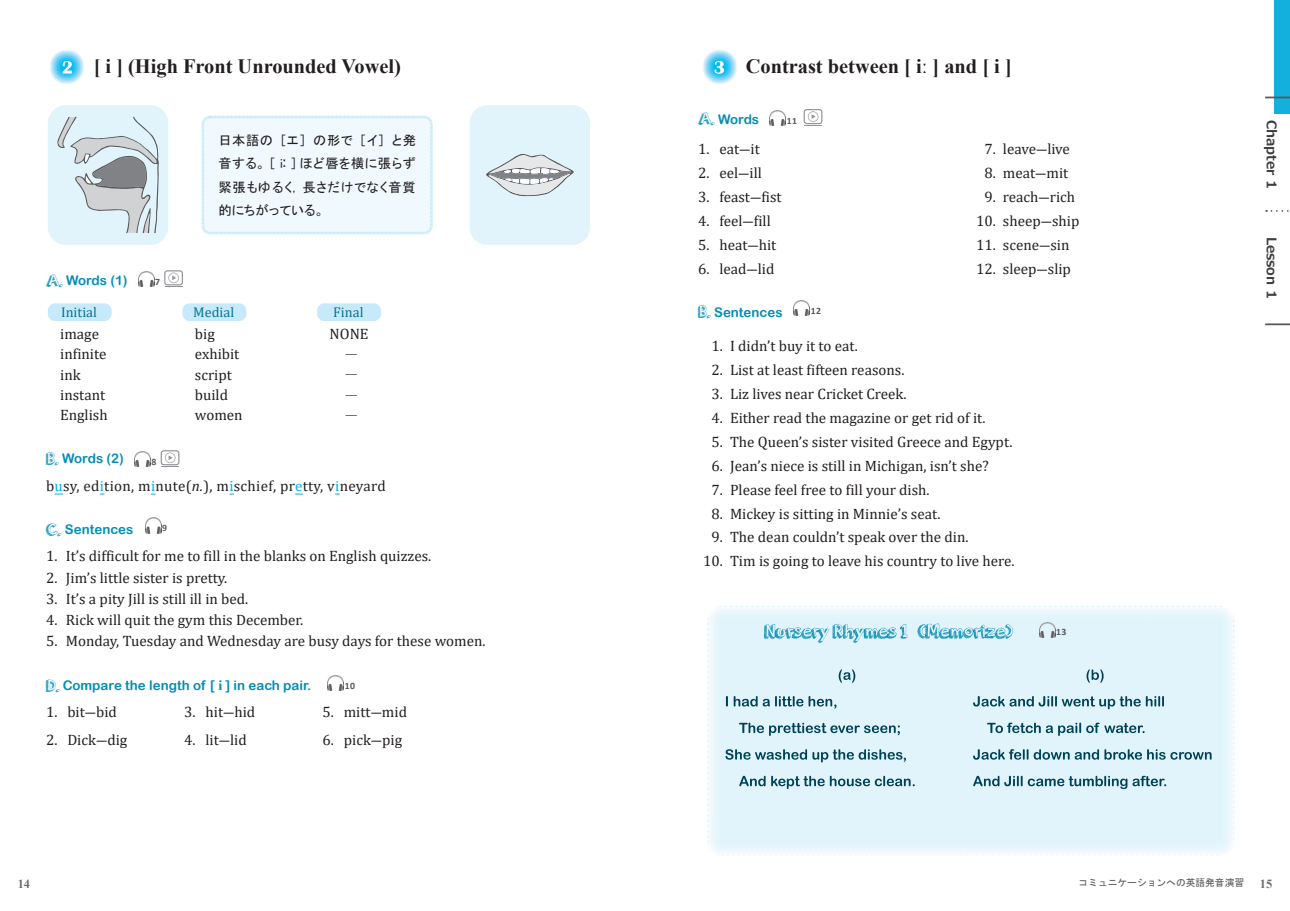
<style>
.page{position:relative;width:1290px;height:911px;background:#fff}
.page>*{position:absolute;margin:0;border:0;box-sizing:border-box;transform-origin:0 0}
.t1{font:700 20.38px "Times New Roman";color:#231f20}
.t2{font:15px "Cambria";color:#231f20}
.t3{font:15px "Cambria";letter-spacing:.02em;color:#231f20}
.t4{font:15px "Cambria";letter-spacing:-.02em;color:#231f20}
.t5{font:15px "Koz Min Pr 6 N";color:#231f20}
.t6{font:14.12px "Cambria";color:#087393}
.t7{font:13.25px "Arial Rounded MT Bold";color:#008cb7}
.t8{font:13.25px/23.2px "MS P Gothic";letter-spacing:.04em;color:#231f20;text-align:justify}
.t9{font:700 13.25px "Meiryo UI";color:#3e3e3f}
.t10{font:700 12.38px "Times New Roman";color:#6c6d70}
.t11{font:9.75px "MS Gothic";color:#57585a}
.t12{font:700 9.75px "Calibri";letter-spacing:.035em;color:#57585a}
.s1{font-family:"orangejuice";font-size:17.75px;color:#1092b8}
.s2{color:#00aeef}
.s3{font-style:italic}
.s4{font-family:"Times New Roman";font-weight:700;font-size:14.12px}
</style>
<div class="page">
<div style="left:1274px;top:0;width:16px;height:113px;background:#13b0de"></div>
<img style="left:703px;top:50px;width:34px;height:34px">
<svg style="left:714px;top:61px;width:10px;height:13px"></svg>
<svg style="left:1265px;top:97px;width:25px;height:1px"></svg>
<hr style="left:1265px;top:323px;width:25px;height:2px;background:#57585a">
<svg style="left:1266px;top:210px;width:23px;height:2px"></svg>
<img style="left:50px;top:50px;width:34px;height:34px">
<svg style="left:63px;top:61px;width:9px;height:13px"></svg>
<div style="left:48px;top:105px;width:120px;height:140px;background:#e1f4fc;border-radius:18px"></div>
<svg style="left:57px;top:117px;width:102px;height:116px"></svg>
<div style="left:201px;top:115px;width:232px;height:120px;background:#f0f9fd"></div>
<div style="left:469px;top:105px;width:121px;height:140px;background:#e1f4fc;border-radius:18px"></div>
<svg style="left:486px;top:154px;width:88px;height:42px"></svg>
<div style="left:48px;top:303px;width:64px;height:18px;background:#c6eafa;border-radius:7px"></div>
<div style="left:182px;top:303px;width:64px;height:18px;background:#c6eafa;border-radius:7px"></div>
<div style="left:317px;top:303px;width:64px;height:18px;background:#c6eafa;border-radius:7px"></div>
<img style="left:707px;top:606px;width:528px;height:250px">
<img style="left:723px;top:623px;width:297px;height:20px">
<img style="left:839px;top:669px;width:16px;height:13px">
<img style="left:739px;top:696px;width:97px;height:12px">
<img style="left:739px;top:722px;width:161px;height:14px">
<img style="left:739px;top:749px;width:167px;height:13px">
<img style="left:739px;top:775px;width:176px;height:14px">
<img style="left:1086px;top:669px;width:17px;height:13px">
<img style="left:973px;top:696px;width:191px;height:13px">
<img style="left:987px;top:722px;width:157px;height:14px">
<img style="left:973px;top:749px;width:229px;height:10px">
<img style="left:973px;top:775px;width:193px;height:14px">
<img style="left:943px;top:606px;width:292px;height:1px">
<img style="left:707px;top:640px;width:32px;height:216px">
<img style="left:1202px;top:641px;width:33px;height:215px">
<img style="left:897px;top:855px;width:305px;height:1px">
<img style="left:138px;top:271px;width:16px;height:16px">
<svg style="left:164px;top:270px;width:19px;height:17px"></svg>
<img style="left:135px;top:451px;width:15px;height:15px">
<svg style="left:161px;top:450px;width:18px;height:17px"></svg>
<img style="left:145px;top:518px;width:16px;height:15px">
<img style="left:328px;top:675px;width:16px;height:15px">
<img style="left:794px;top:301px;width:16px;height:15px">
<img style="left:1039px;top:622px;width:16px;height:15px">
<img style="left:770px;top:110px;width:16px;height:15px">
<svg style="left:803px;top:109px;width:19px;height:17px"></svg>
<h1 class="t1" style="left:94px;top:52px;width:309px">[ i ] (High Front Unrounded Vowel)</h1>
<h1 class="t1" style="left:746px;top:52px;width:267px">Contrast between [ iː ] and [ i ]</h1>
<p class="t8" style="left:218px;top:129px;width:199px">日本語の［エ］の形で［イ］と発音する。 [ iː ] ほど唇を横に張らず緊張もゆるく，長さだけでなく音質的にちがっている。</p>
<p class="t7" style="left:46px;top:273px;width:83px"><span class="s1">A.</span> Words (1)</p>
<p class="t6" style="left:61px;top:304px;width:37px">Initial</p>
<p class="t6" style="left:193px;top:304px;width:43px">Medial</p>
<p class="t6" style="left:333px;top:304px;width:32px">Final</p>
<p class="t2" style="left:60px;top:325px;width:40px">image</p>
<p class="t2" style="left:195px;top:325px;width:21px">big</p>
<p class="t2" style="left:330px;top:325px;width:41px">NONE</p>
<p class="t2" style="left:60px;top:345px;width:48px">infinite</p>
<p class="t2" style="left:195px;top:345px;width:46px">exhibit</p>
<p class="t5" style="left:344px;top:346px;width:17px">－</p>
<p class="t2" style="left:60px;top:366px;width:22px">ink</p>
<p class="t2" style="left:195px;top:366px;width:38px">script</p>
<p class="t5" style="left:344px;top:366px;width:17px">－</p>
<p class="t2" style="left:60px;top:386px;width:46px">instant</p>
<p class="t2" style="left:195px;top:386px;width:35px">build</p>
<p class="t5" style="left:344px;top:387px;width:17px">－</p>
<p class="t2" style="left:60px;top:406px;width:49px">English</p>
<p class="t2" style="left:195px;top:406px;width:49px">women</p>
<p class="t5" style="left:344px;top:407px;width:17px">－</p>
<p class="t7" style="left:46px;top:451px;width:79px"><span class="s1">B.</span> Words (2)</p>
<p class="t3" style="left:46px;top:476px;width:341px">b<span class="s2">u</span>sy, ed<span class="s2">i</span>tion, m<span class="s2">i</span>nute(<span class="s3">n.</span>), m<span class="s2">i</span>schief, pr<span class="s2">e</span>tty, v<span class="s2">i</span>neyard</p>
<p class="t7" style="left:46px;top:521px;width:89px"><span class="s1">C.</span> Sentences</p>
<p class="t2" style="left:46px;top:547px;width:387px">1. It’s difficult for me to fill in the blanks on English quizzes.</p>
<p class="t2" style="left:46px;top:568px;width:183px">2. Jim’s little sister is pretty.</p>
<p class="t2" style="left:46px;top:590px;width:204px">3. It’s a pity Jill is still ill in bed.</p>
<p class="t2" style="left:46px;top:611px;width:259px">4. Rick will quit the gym this December.</p>
<p class="t2" style="left:46px;top:632px;width:441px">5. Monday, Tuesday and Wednesday are busy days for these women.</p>
<p class="t7" style="left:46px;top:677px;width:267px"><span class="s1">D.</span> Compare the length of [ <span class="s4">i</span> ] in each pair.</p>
<p class="t2" style="left:46px;top:703px;width:72px">1. bit―bid</p>
<p class="t2" style="left:184px;top:703px;width:73px">3. hit―hid</p>
<p class="t2" style="left:322px;top:703px;width:86px">5. mitt―mid</p>
<p class="t2" style="left:46px;top:731px;width:83px">2. Dick―dig</p>
<p class="t2" style="left:184px;top:731px;width:64px">4. lit―lid</p>
<p class="t2" style="left:322px;top:731px;width:81px">6. pick―pig</p>
<p class="t12" style="left:155px;top:275px;width:6px">7</p>
<p class="t12" style="left:152px;top:454px;width:6px">8</p>
<p class="t12" style="left:162px;top:521px;width:6px">9</p>
<p class="t12" style="left:345px;top:678px;width:12px">10</p>
<p class="t7" style="left:698px;top:111px;width:63px"><span class="s1">A.</span> Words</p>
<p class="t2" style="left:698px;top:140px;width:63px">1. eat―it</p>
<p class="t4" style="left:984px;top:140px;width:87px">7. leave―live</p>
<p class="t2" style="left:698px;top:164px;width:65px">2. eel―ill</p>
<p class="t2" style="left:984px;top:164px;width:85px">8. meat―mit</p>
<p class="t2" style="left:698px;top:188px;width:85px">3. feast―fist</p>
<p class="t2" style="left:984px;top:188px;width:92px">9. reach―rich</p>
<p class="t2" style="left:698px;top:212px;width:74px">4. feel―fill</p>
<p class="t2" style="left:976px;top:212px;width:105px">10. sheep―ship</p>
<p class="t2" style="left:698px;top:236px;width:80px">5. heat―hit</p>
<p class="t2" style="left:976px;top:236px;width:95px">11. scene―sin</p>
<p class="t2" style="left:698px;top:260px;width:78px">6. lead―lid</p>
<p class="t2" style="left:976px;top:260px;width:96px">12. sleep―slip</p>
<p class="t7" style="left:698px;top:304px;width:86px"><span class="s1">B.</span> Sentences</p>
<p class="t2" style="left:711px;top:337px;width:148px">1. I didn’t buy it to eat.</p>
<p class="t2" style="left:711px;top:361px;width:194px">2. List at least fifteen reasons.</p>
<p class="t2" style="left:711px;top:385px;width:197px">3. Liz lives near Cricket Creek.</p>
<p class="t2" style="left:711px;top:409px;width:276px">4. Either read the magazine or get rid of it.</p>
<p class="t2" style="left:711px;top:433px;width:302px">5. The Queen’s sister visited Greece and Egypt.</p>
<p class="t2" style="left:711px;top:457px;width:279px">6. Jean’s niece is still in Michigan, isn’t she?</p>
<p class="t2" style="left:711px;top:480px;width:220px">7. Please feel free to fill your dish.</p>
<p class="t2" style="left:711px;top:504px;width:230px">8. Mickey is sitting in Minnie’s seat.</p>
<p class="t2" style="left:711px;top:528px;width:259px">9. The dean couldn’t speak over the din.</p>
<p class="t2" style="left:703px;top:552px;width:313px">10. Tim is going to leave his country to live here.</p>
<p class="t12" style="left:787px;top:113px;width:12px">11</p>
<p class="t12" style="left:811px;top:304px;width:12px">12</p>
<p class="t12" style="left:1056px;top:625px;width:12px">13</p>
<p class="t9" style="left:1281px;top:120px;width:70px;rotate:90deg">Chapter 1</p>
<p class="t9" style="left:1281px;top:237px;width:63px;rotate:90deg">Lesson 1</p>
<p class="t10" style="left:18px;top:874px;width:14px">14</p>
<p class="t11" style="left:1078px;top:877px;width:167px">コミュニケーションへの英語発音演習</p>
<p class="t10" style="left:1260px;top:874px;width:14px">15</p>
</div>
